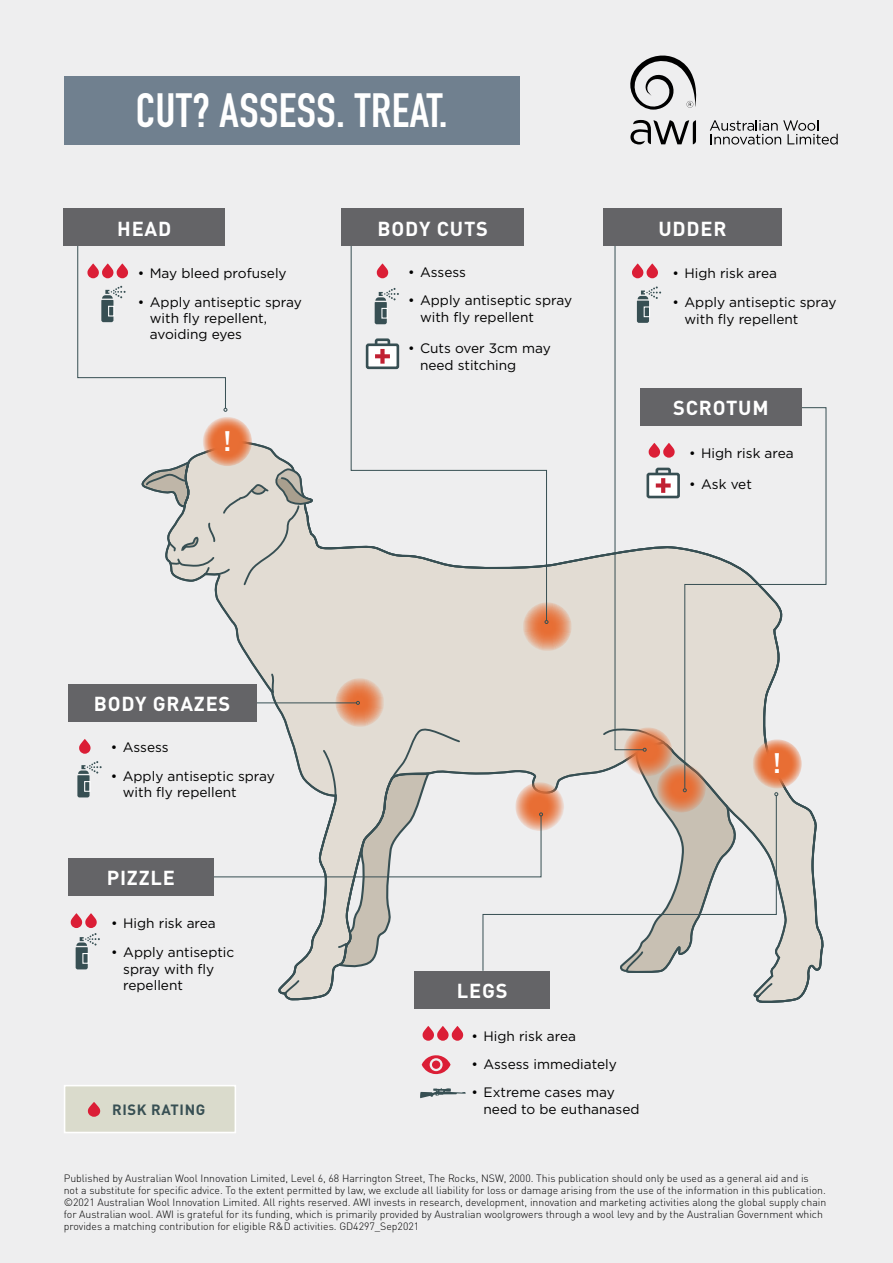
<style>
.page{position:relative;width:893px;height:1263px;background:#eeeeef}
.page>*{position:absolute;margin:0;border:0;box-sizing:border-box;transform-origin:0 0}
.t1{font:700 47.4px "DIN Condensed";letter-spacing:.01em;color:#fff}
.t2{font:500 28.35px "Gotham";color:#fff}
.t3{font:700 19.95px "DIN";letter-spacing:.04em;color:#fff}
.t4{font:700 14.7px "DIN";letter-spacing:.04em;color:#374f53}
.t5{font:13.65px/16.4px "Gotham";color:#000}
.t6{font:300 10.5px/12px "DINOT";color:#000}
</style>
<div class="page">
<svg style="left:163px;top:442px;width:660px;height:561px"></svg>
<svg style="left:142px;top:463px;width:174px;height:124px"></svg>
<svg style="left:515px;top:782px;width:49px;height:49px"></svg>
<svg style="left:335px;top:678px;width:49px;height:49px;background:#e49872"></svg>
<svg style="left:523px;top:602px;width:49px;height:49px;background:#e49770"></svg>
<svg style="left:203px;top:417px;width:49px;height:49px"></svg>
<div style="left:216px;top:430px;width:23px;height:23px;background:#e86e34;border-radius:50%"></div>
<hr style="left:206px;top:702px;width:150px;height:1px;background:#374f53">
<svg style="left:356px;top:701px;width:4px;height:4px"></svg>
<svg style="left:350px;top:246px;width:197px;height:375px"></svg>
<svg style="left:545px;top:620px;width:3px;height:4px"></svg>
<svg style="left:738px;top:407px;width:89px;height:382px"></svg>
<svg style="left:205px;top:726px;width:338px;height:275px"></svg>
<svg style="left:77px;top:246px;width:150px;height:166px"></svg>
<div style="left:108px;top:306px;width:6px;height:10px;border:1px solid #fff"></div>
<div style="left:64px;top:208px;width:161px;height:38px;background:#646467"></div>
<div style="left:64px;top:1085px;width:172px;height:48px;background:#dadbcc;border:2px solid #fff"></div>
<svg style="left:88px;top:1102px;width:12px;height:15px"></svg>
<svg style="left:79px;top:739px;width:12px;height:15px"></svg>
<svg style="left:77px;top:761px;width:25px;height:36px"></svg>
<div style="left:84px;top:781px;width:7px;height:11px;border:1px solid #fff"></div>
<div style="left:68px;top:684px;width:188px;height:37px;background:#646467"></div>
<div style="left:603px;top:208px;width:179px;height:38px;background:#646467"></div>
<svg style="left:377px;top:263px;width:11px;height:15px"></svg>
<svg style="left:375px;top:288px;width:24px;height:36px"></svg>
<div style="left:381px;top:308px;width:7px;height:11px;border:1px solid #fff"></div>
<div style="left:342px;top:208px;width:182px;height:38px;background:#646467"></div>
<div style="left:375px;top:338px;width:15px;height:17px;border:3px solid #374f53"></div>
<div style="left:367px;top:345px;width:31px;height:23px;background:#fff"></div>
<div style="left:366px;top:343px;width:33px;height:26px;border:3px solid #374f53"></div>
<svg style="left:375px;top:349px;width:15px;height:15px"></svg>
<div style="left:640px;top:388px;width:162px;height:37px;background:#646467"></div>
<svg style="left:601px;top:246px;width:137px;height:728px"></svg>
<svg style="left:71px;top:913px;width:29px;height:56px"></svg>
<div style="left:82px;top:953px;width:7px;height:11px;border:1px solid #fff"></div>
<div style="left:68px;top:858px;width:146px;height:38px;background:#646467"></div>
<svg style="left:482px;top:795px;width:295px;height:176px"></svg>
<svg style="left:774px;top:792px;width:4px;height:4px"></svg>
<svg style="left:422px;top:1055px;width:28px;height:19px"></svg>
<div style="left:432px;top:1060px;width:8px;height:9px;background:#db1e36;border-radius:50%"></div>
<svg style="left:423px;top:1026px;width:40px;height:15px"></svg>
<div style="left:415px;top:971px;width:135px;height:37px;background:#646467"></div>
<div style="left:64px;top:77px;width:455px;height:68px;background:#70808f"></div>
<svg style="left:420px;top:1088px;width:46px;height:10px"></svg>
<svg style="left:710px;top:120px;width:128px;height:25px"></svg>
<svg style="left:630px;top:120px;width:66px;height:24px"></svg>
<svg style="left:630px;top:55px;width:67px;height:55px"></svg>
<h1 class="t1" style="left:136px;top:79px;width:313px">CUT? ASSESS. TREAT.</h1>
<h3 class="t3" style="left:117px;top:215px;width:56px">HEAD</h3>
<h3 class="t5" style="left:138px;top:265px;width:150px">• May bleed profusely</h3>
<h3 class="t5" style="left:150px;top:293px;width:154px;text-indent:-12px">• Apply antiseptic spray with fly repellent, avoiding eyes</h3>
<h2 class="t2" style="left:223px;top:422px;width:10px">!</h2>
<h3 class="t3" style="left:378px;top:215px;width:112px">BODY CUTS</h3>
<h3 class="t5" style="left:408px;top:264px;width:59px">• Assess</h3>
<h3 class="t5" style="left:420px;top:292px;width:154px;text-indent:-12px">• Apply antiseptic spray with fly repellent</h3>
<h3 class="t5" style="left:420px;top:340px;width:132px;text-indent:-12px">• Cuts over 3cm may need stitching</h3>
<h3 class="t3" style="left:658px;top:215px;width:70px">UDDER</h3>
<h3 class="t5" style="left:673px;top:265px;width:106px">• High risk area</h3>
<h3 class="t5" style="left:684px;top:294px;width:154px;line-height:16.8px;text-indent:-12px">• Apply antiseptic spray with fly repellent</h3>
<h3 class="t3" style="left:673px;top:395px;width:97px">SCROTUM</h3>
<h3 class="t5" style="left:689px;top:444px;width:106px">• High risk area</h3>
<h3 class="t5" style="left:689px;top:476px;width:64px">• Ask vet</h3>
<h3 class="t3" style="left:94px;top:691px;width:138px">BODY GRAZES</h3>
<h3 class="t5" style="left:111px;top:739px;width:59px">• Assess</h3>
<h3 class="t5" style="left:123px;top:767px;width:154px;text-indent:-12px">• Apply antiseptic spray with fly repellent</h3>
<h3 class="t3" style="left:107px;top:865px;width:70px">PIZZLE</h3>
<h3 class="t5" style="left:111px;top:915px;width:106px">• High risk area</h3>
<h3 class="t5" style="left:123px;top:943px;width:113px;line-height:16.8px;text-indent:-12px">• Apply antiseptic spray with fly repellent</h3>
<h3 class="t4" style="left:112px;top:1100px;width:94px">RISK RATING</h3>
<h3 class="t3" style="left:457px;top:978px;width:52px">LEGS</h3>
<h3 class="t5" style="left:472px;top:1027px;width:106px">• High risk area</h3>
<h3 class="t5" style="left:472px;top:1056px;width:147px">• Assess immediately</h3>
<h3 class="t5" style="left:483px;top:1084px;width:158px;text-indent:-12px">• Extreme cases may need to be euthanased</h3>
<h2 class="t2" style="left:773px;top:744px;width:10px">!</h2>
<p class="t6" style="left:64px;top:1172px;width:764px">Published by Australian Wool Innovation Limited, Level 6, 68 Harrington Street, The Rocks, NSW, 2000. This publication should only be used as a general aid and is<br>not a substitute for specific advice. To the extent permitted by law, we exclude all liability for loss or damage arising from the use of the information in this publication. ©2021 Australian Wool Innovation Limited. All rights reserved. AWI invests in research, development, innovation and marketing activities along the global supply chain for Australian wool. AWI is grateful for its funding, which is primarily provided by Australian woolgrowers through a wool levy and by the Australian Government which provides a matching contribution for eligible R&amp;D activities. GD4297_Sep2021</p>
</div>
